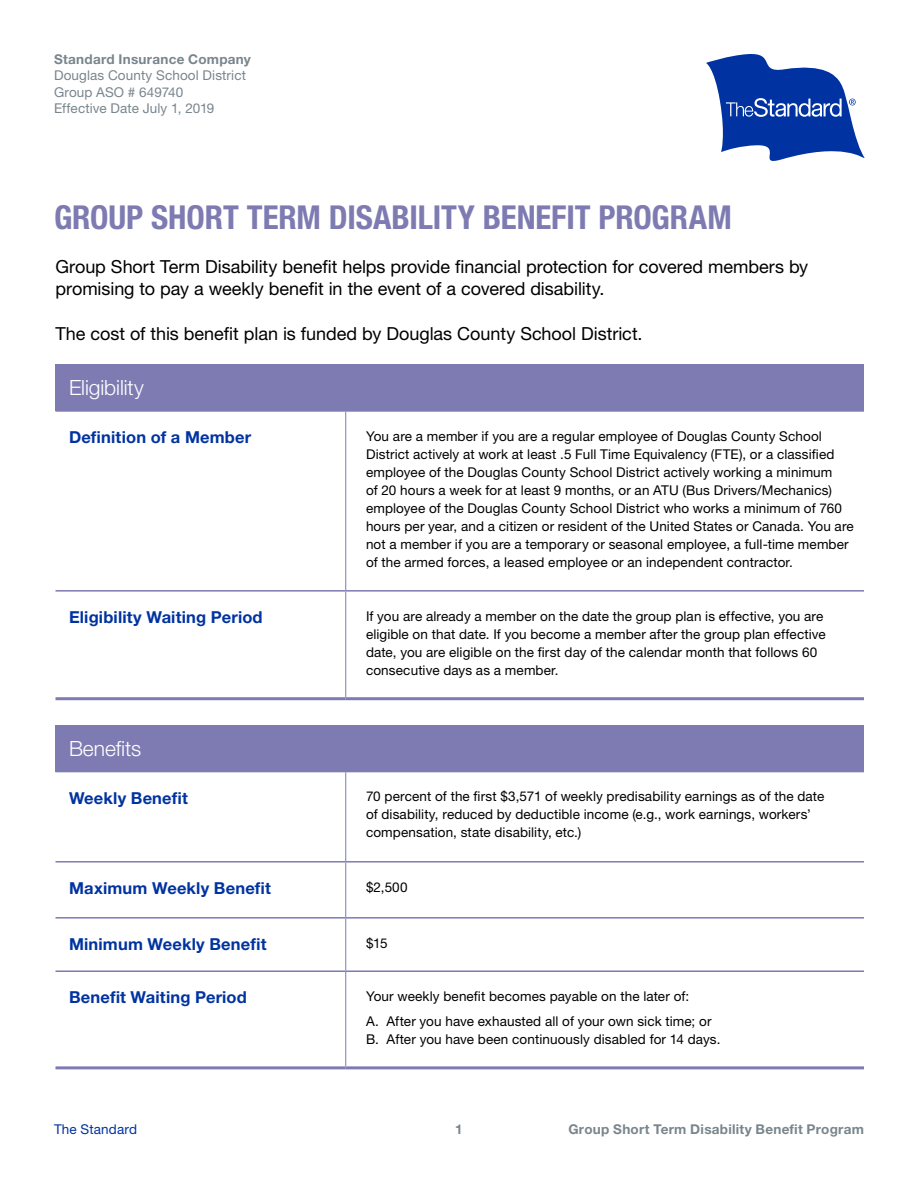
<style>
.page{position:relative;width:918px;height:1188px;background:#fff}
.page>*{position:absolute;margin:0;border:0;box-sizing:border-box;transform-origin:0 0}
.t1{font:700 condensed 33px "Helvetica Neue LT Std";letter-spacing:-.005em;color:#7d7bb2}
.t2{font:300 21px "Helvetica Neue LT Std";letter-spacing:-.005em;color:#fff}
.t3{font:18px/22.5px "Helvetica Neue LT Std";letter-spacing:-.005em;color:#000}
.t4{font:700 16.5px "Helvetica Neue LT Std";letter-spacing:.01em;color:#0033a1}
.t5{font:13.5px/18px "Helvetica Neue LT Std";letter-spacing:.01em;color:#000}
.t6{font:13.5px/16.5px "Helvetica Neue LT Std";letter-spacing:.01em;color:#79858d}
.t7{font:700 13.5px "Helvetica Neue LT Std";letter-spacing:.02em;color:#79858d}
.t8{font:13.5px "Helvetica Neue LT Std";letter-spacing:.01em;color:#0033a1}
.s1{font-weight:700}
</style>
<div class="page">
<svg style="left:706px;top:54px;width:159px;height:107px"></svg>
<div style="left:56px;top:364px;width:808px;height:47px;background:#7d7bb2"></div>
<hr style="left:56px;top:410px;width:290px;height:2px;background:#7d7bb2">
<hr style="left:345px;top:412px;width:1px;height:178px;background:#7d7bb2">
<hr style="left:346px;top:410px;width:518px;height:2px;background:#7d7bb2">
<hr style="left:56px;top:590px;width:290px;height:2px;background:#7d7bb2">
<hr style="left:56px;top:697px;width:290px;height:3px;background:#7d7bb2">
<hr style="left:345px;top:592px;width:1px;height:105px;background:#7d7bb2">
<hr style="left:346px;top:590px;width:518px;height:2px;background:#7d7bb2">
<hr style="left:346px;top:697px;width:518px;height:3px;background:#7d7bb2">
<div style="left:56px;top:725px;width:808px;height:47px;background:#7d7bb2"></div>
<hr style="left:345px;top:772px;width:1px;height:89px;background:#7d7bb2">
<hr style="left:56px;top:861px;width:290px;height:2px;background:#7d7bb2">
<hr style="left:56px;top:970px;width:290px;height:2px;background:#7d7bb2">
<hr style="left:345px;top:863px;width:1px;height:54px;background:#7d7bb2">
<hr style="left:345px;top:919px;width:1px;height:51px;background:#7d7bb2">
<hr style="left:345px;top:972px;width:1px;height:94px;background:#7d7bb2">
<hr style="left:346px;top:861px;width:518px;height:2px;background:#7d7bb2">
<hr style="left:346px;top:970px;width:518px;height:2px;background:#7d7bb2">
<hr style="left:56px;top:917px;width:290px;height:2px;background:#7d7bb2">
<hr style="left:346px;top:917px;width:518px;height:2px;background:#7d7bb2">
<hr style="left:56px;top:1066px;width:290px;height:3px;background:#7d7bb2">
<hr style="left:346px;top:1066px;width:518px;height:3px;background:#7d7bb2">
<p class="t6" style="left:54px;top:50px;width:198px"><span class="s1">Standard Insurance Company<br></span>Douglas County School District<br>Group ASO # 649740<br>Effective Date July 1, 2019</p>
<p class="t1" style="left:54px;top:198px;width:679px">GROUP SHORT TERM DISABILITY BENEFIT PROGRAM</p>
<p class="t3" style="left:56px;top:255px;width:754px">Group Short Term Disability benefit helps provide financial protection for covered members by promising to pay a weekly benefit in the event of a covered disability.</p>
<p class="t3" style="left:56px;top:322px;width:589px">The cost of this benefit plan is funded by Douglas County School District.</p>
<p class="t2" style="left:69px;top:375px;width:76px">Eligibility</p>
<p class="t4" style="left:69px;top:427px;width:184px">Definition of a Member</p>
<p class="t5" style="left:366px;top:427px;width:489px">You are a member if you are a regular employee of Douglas County School District actively at work at least .5 Full Time Equivalency (FTE), or a classified employee of the Douglas County School District actively working a minimum<br>of 20 hours a week for at least 9 months, or an ATU (Bus Drivers/Mechanics) employee of the Douglas County School District who works a minimum of 760 hours per year, and a citizen or resident of the United States or Canada. You are not a member if you are a temporary or seasonal employee, a full-time member of the armed forces, a leased employee or an independent contractor.</p>
<p class="t4" style="left:69px;top:607px;width:195px">Eligibility Waiting Period</p>
<p class="t5" style="left:366px;top:607px;width:461px">If you are already a member on the date the group plan is effective, you are eligible on that date. If you become a member after the group plan effective date, you are eligible on the first day of the calendar month that follows 60 consecutive days as a member.</p>
<p class="t2" style="left:69px;top:736px;width:74px">Benefits</p>
<p class="t4" style="left:69px;top:788px;width:120px">Weekly Benefit</p>
<p class="t5" style="left:366px;top:787px;width:460px">70 percent of the first $3,571 of weekly predisability earnings as of the date of disability, reduced by deductible income (e.g., work earnings, workers’ compensation, state disability, etc.)</p>
<p class="t4" style="left:69px;top:878px;width:204px">Maximum Weekly Benefit</p>
<p class="t5" style="left:366px;top:878px;width:43px">$2,500</p>
<p class="t4" style="left:69px;top:934px;width:199px">Minimum Weekly Benefit</p>
<p class="t5" style="left:366px;top:934px;width:23px">$15</p>
<p class="t4" style="left:69px;top:987px;width:179px">Benefit Waiting Period</p>
<p class="t5" style="left:366px;top:984px;width:347px;line-height:24.8px">Your weekly benefit becomes payable on the later of:<br>A. After you have exhausted all of your own sick time; or</p>
<p class="t5" style="left:366px;top:1030px;width:356px">B. After you have been continuously disabled for 14 days.</p>
<p class="t8" style="left:54px;top:1121px;width:85px">The Standard</p>
<p class="t7" style="left:455px;top:1121px;width:9px">1</p>
<p class="t7" style="left:568px;top:1121px;width:297px">Group Short Term Disability Benefit Program</p>
</div>
